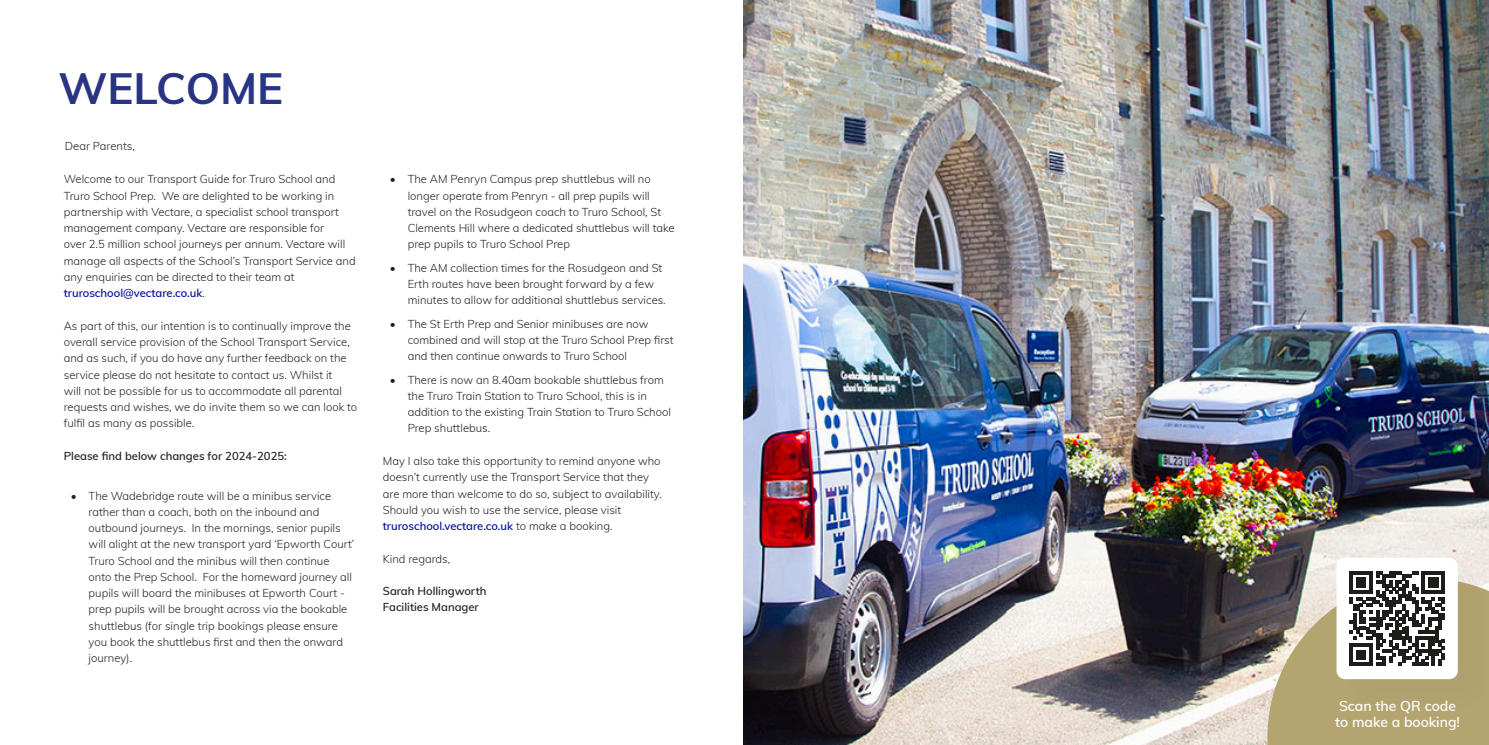
<style>
.page{position:relative;width:1489px;height:745px;background:#fff}
.page>*{position:absolute;margin:0;border:0;box-sizing:border-box;transform-origin:0 0}
.t1{font:700 43.75px "Muli";color:#293482}
.t2{font:600 14px "Muli";color:#fff}
.t3{font:300 11.25px/16.2px "Muli";color:#212121}
.t4{font:600 11.25px "Muli";color:#212121}
.t5{font:600 11.25px "Muli";color:#06109e}
.s1{font-weight:300;color:#212121}
.s2{font-weight:600;color:#06109e}
</style>
<div class="page">
<img style="left:743px;top:0;width:745px;height:744px">
<div style="left:1336px;top:557px;width:121px;height:121px;background:#fff;border-radius:9px"></div>
<svg style="left:1267px;top:570px;width:221px;height:174px"></svg>
<p class="t1" style="left:58px;top:57px;width:226px">WELCOME</p>
<p class="t3" style="left:65px;top:137px;width:71px">Dear Parents,</p>
<p class="t3" style="left:64px;top:170px;width:293px">Welcome to our Transport Guide for Truro School and Truro School Prep. We are delighted to be working in partnership with Vectare, a specialist school transport management company. Vectare are responsible for<br>over 2.5 million school journeys per annum. Vectare will manage all aspects of the School’s Transport Service and any enquiries can be directed to their team at</p>
<p class="t5" style="left:64px;top:285px;width:142px">truroschool@vectare.co.uk<span class="s1">.</span></p>
<p class="t3" style="left:64px;top:317px;width:295px">As part of this, our intention is to continually improve the overall service provision of the School Transport Service, and as such, if you do have any further feedback on the service please do not hesitate to contact us. Whilst it<br>will not be possible for us to accommodate all parental requests and wishes, we do invite them so we can look to fulfil as many as possible.</p>
<p class="t4" style="left:64px;top:447px;width:224px">Please find below changes for 2024-2025:</p>
<p class="t3" style="left:89px;top:486px;width:267px;text-indent:-18px">• The Wadebridge route will be a minibus service rather than a coach, both on the inbound and outbound journeys. In the mornings, senior pupils will alight at the new transport yard ‘Epworth Court’ Truro School and the minibus will then continue onto the Prep School. For the homeward journey all pupils will board the minibuses at Epworth Court - prep pupils will be brought across via the bookable shuttlebus (for single trip bookings please ensure you book the shuttlebus first and then the onward journey).</p>
<p class="t3" style="left:407px;top:170px;width:268px;text-indent:-18px">• The AM Penryn Campus prep shuttlebus will no longer operate from Penryn - all prep pupils will travel on the Rosudgeon coach to Truro School, St Clements Hill where a dedicated shuttlebus will take prep pupils to Truro School Prep</p>
<p class="t3" style="left:407px;top:259px;width:259px;text-indent:-18px">• The AM collection times for the Rosudgeon and St<br>Erth routes have been brought forward by a few minutes to allow for additional shuttlebus services.</p>
<p class="t3" style="left:407px;top:315px;width:267px;text-indent:-18px">• The St Erth Prep and Senior minibuses are now combined and will stop at the Truro School Prep first and then continue onwards to Truro School</p>
<p class="t3" style="left:407px;top:370px;width:265px;text-indent:-18px">• There is now an 8.40am bookable shuttlebus from the Truro Train Station to Truro School, this is in addition to the existing Train Station to Truro School Prep shuttlebus.</p>
<p class="t3" style="left:383px;top:452px;width:280px">May I also take this opportunity to remind anyone who doesn’t currently use the Transport Service that they are more than welcome to do so, subject to availability.<br>Should you wish to use the service, please visit <span class="s2">truroschool.vectare.co.uk</span> to make a booking.</p>
<p class="t3" style="left:383px;top:549px;width:69px">Kind regards,</p>
<p class="t4" style="left:383px;top:582px;width:105px">Sarah Hollingworth</p>
<p class="t4" style="left:383px;top:598px;width:97px">Facilities Manager</p>
<p class="t2" style="left:1338px;top:695px;width:118px">Scan the QR code</p>
<p class="t2" style="left:1334px;top:711px;width:126px">to make a booking!</p>
</div>
